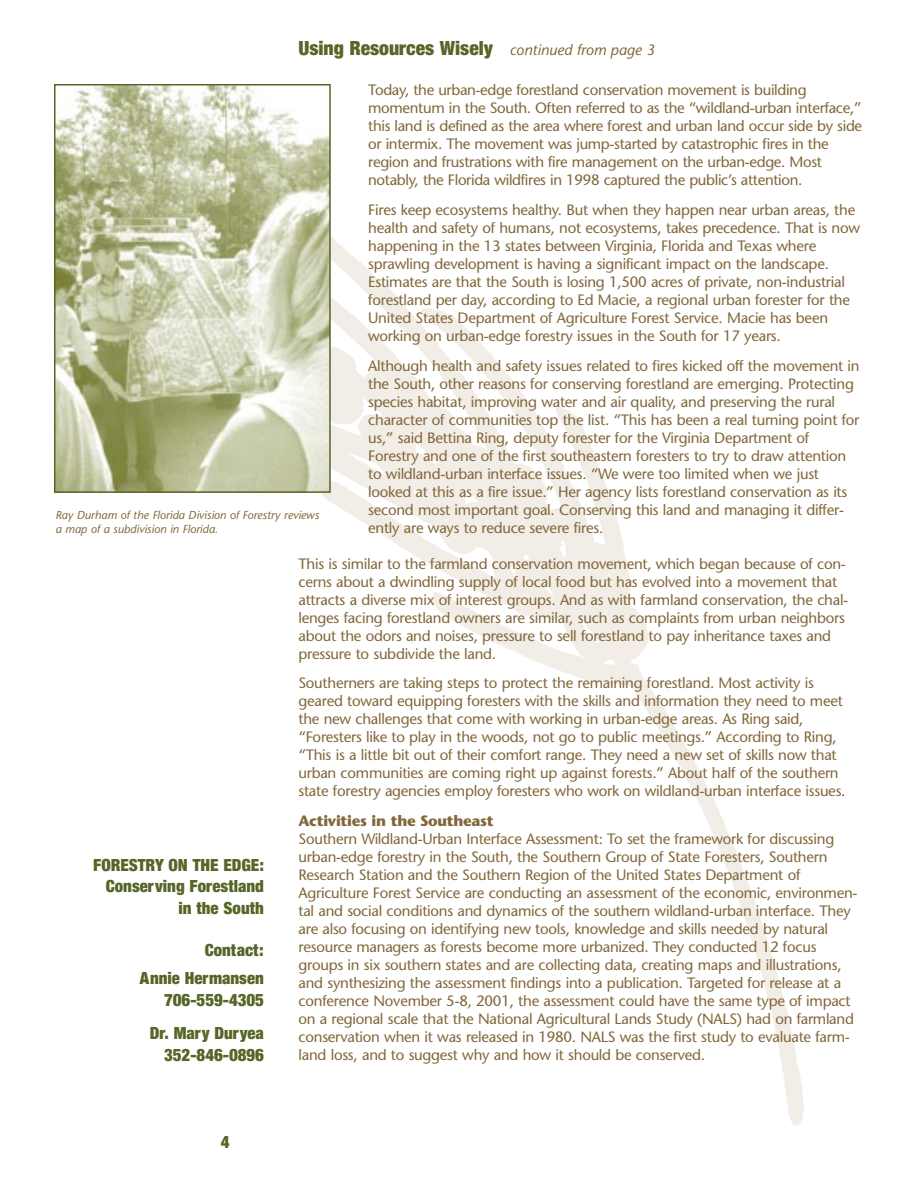
<style>
.page{position:relative;width:918px;height:1188px;background:#fff}
.page>*{position:absolute;margin:0;border:0;box-sizing:border-box;transform-origin:0 0}
.t1{font:21px "Sans Black Condensed DTC";color:#566627}
.t2{font:18px/21.6px "Sans Black Condensed DTC";color:#566627;text-align:right}
.t3{font:15px/18px "Stone Sans";letter-spacing:-.015em;color:#82673a}
.t4{font:700 15px "Stone Sans";letter-spacing:-.02em;color:#82673a}
.t5{font:italic 11.55px/13.8px "Stone Sans";color:#82673a}
.s1{font-family:"Stone Sans";font-style:italic;font-size:15px;color:#82673a}
</style>
<div class="page">
<img style="left:321px;top:237px;width:483px;height:889px">
<img style="left:57px;top:87px;width:271px;height:403px">
<div style="left:54px;top:84px;width:277px;height:409px;border:2px solid #566627"></div>
<h1 class="t1" style="left:298px;top:40px;width:358px">Using Resources Wisely <span class="s1">continued from page 3</span></h1>
<p class="t3" style="left:368px;top:82px;width:495px">Today, the urban-edge forestland conservation movement is building momentum in the South. Often referred to as the “wildland-urban interface,” this land is defined as the area where forest and urban land occur side by side or intermix. The movement was jump-started by catastrophic fires in the region and frustrations with fire management on the urban-edge. Most notably, the Florida wildfires in 1998 captured the public’s attention.</p>
<p class="t3" style="left:368px;top:202px;width:493px">Fires keep ecosystems healthy. But when they happen near urban areas, the health and safety of humans, not ecosystems, takes precedence. That is now happening in the 13 states between Virginia, Florida and Texas where sprawling development is having a significant impact on the landscape.<br>Estimates are that the South is losing 1,500 acres of private, non-industrial forestland per day, according to Ed Macie, a regional urban forester for the United States Department of Agriculture Forest Service. Macie has been working on urban-edge forestry issues in the South for 17 years.</p>
<p class="t3" style="left:368px;top:358px;width:493px">Although health and safety issues related to fires kicked off the movement in the South, other reasons for conserving forestland are emerging. Protecting species habitat, improving water and air quality, and preserving the rural character of communities top the list. “This has been a real turning point for us,” said Bettina Ring, deputy forester for the Virginia Department of Forestry and one of the first southeastern foresters to try to draw attention to wildland-urban interface issues. “We were too limited when we just looked at this as a fire issue.” Her agency lists forestland conservation as its second most important goal. Conserving this land and managing it differ&shy;ently are ways to reduce severe fires.</p>
<p class="t3" style="left:298px;top:556px;width:551px">This is similar to the farmland conservation movement, which began because of con&shy;cerns about a dwindling supply of local food but has evolved into a movement that attracts a diverse mix of interest groups. And as with farmland conservation, the chal&shy;lenges facing forestland owners are similar, such as complaints from urban neighbors about the odors and noises, pressure to sell forestland to pay inheritance taxes and pressure to subdivide the land.</p>
<p class="t3" style="left:298px;top:676px;width:549px">Southerners are taking steps to protect the remaining forestland. Most activity is geared toward equipping foresters with the skills and information they need to meet the new challenges that come with working in urban-edge areas. As Ring said, “Foresters like to play in the woods, not go to public meetings.” According to Ring, “This is a little bit out of their comfort range. They need a new set of skills now that urban communities are coming right up against forests.” About half of the southern state forestry agencies employ foresters who work on wildland-urban interface issues.</p>
<p class="t4" style="left:298px;top:815px;width:197px">Activities in the Southeast</p>
<p class="t3" style="left:298px;top:832px;width:561px">Southern Wildland-Urban Interface Assessment: To set the framework for discussing urban-edge forestry in the South, the Southern Group of State Foresters, Southern Research Station and the Southern Region of the United States Department of Agriculture Forest Service are conducting an assessment of the economic, environmen&shy;tal and social conditions and dynamics of the southern wildland-urban interface. They are also focusing on identifying new tools, knowledge and skills needed by natural resource managers as forests become more urbanized. They conducted 12 focus groups in six southern states and are collecting data, creating maps and illustrations, and synthesizing the assessment findings into a publication. Targeted for release at a conference November 5-8, 2001, the assessment could have the same type of impact on a regional scale that the National Agricultural Lands Study (NALS) had on farmland conservation when it was released in 1980. NALS was the first study to evaluate farm&shy;land loss, and to suggest why and how it should be conserved.</p>
<p class="t5" style="left:55px;top:509px;width:265px">Ray Durham of the Florida Division of Forestry reviews a map of a subdivision in Florida.</p>
<p class="t2" style="left:93px;top:856px;width:172px">FORESTRY ON THE EDGE:<br>Conserving Forestland in the South</p>
<p class="t2" style="left:140px;top:937px;width:126px;line-height:28.5px">Contact:<br>Annie Hermansen</p>
<p class="t2" style="left:150px;top:985px;width:116px;line-height:33px">706-559-4305<br>Dr. Mary Duryea</p>
<p class="t2" style="left:164px;top:1045px;width:101px">352-846-0896</p>
<p class="t2" style="left:221px;top:1133px;width:10px">4</p>
</div>
